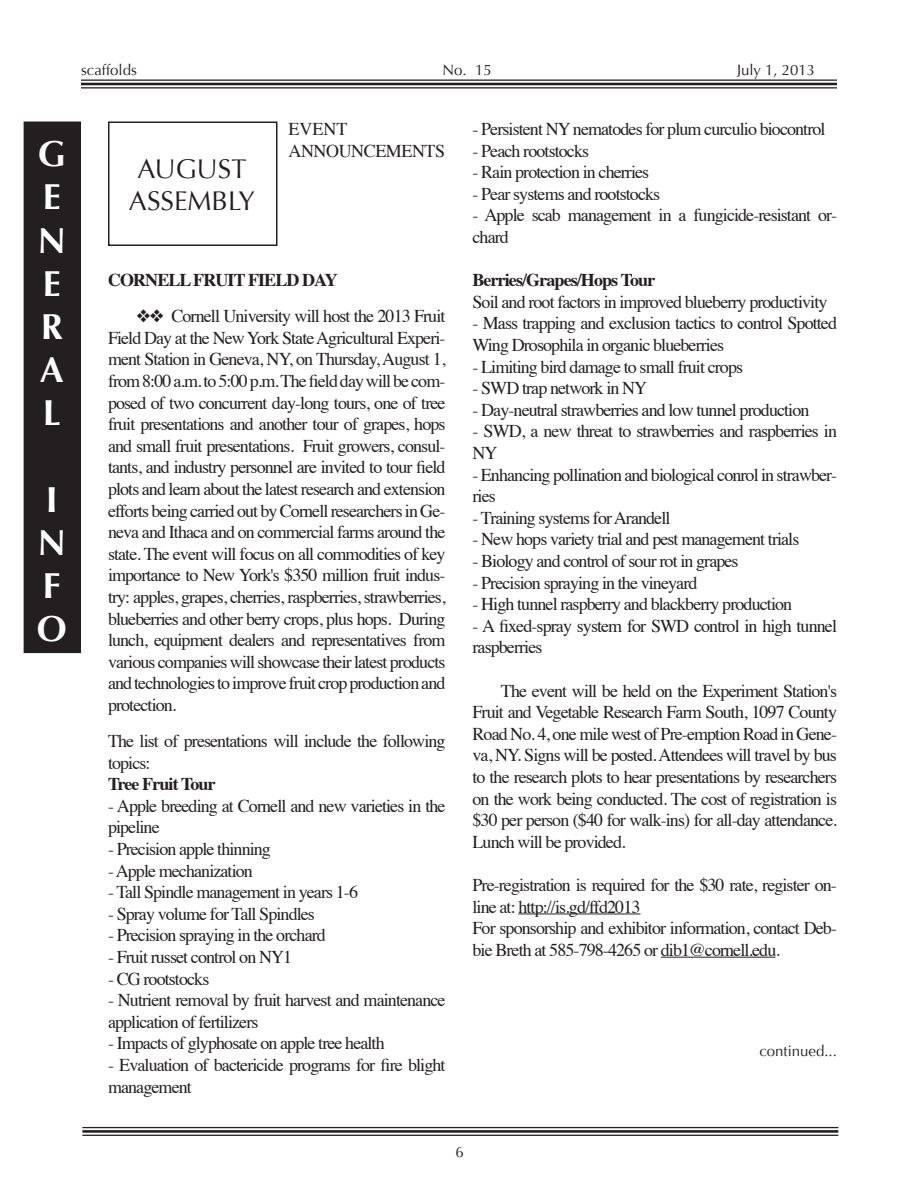
<style>
.page{position:relative;width:918px;height:1188px;background:#fff}
.page>*{position:absolute;margin:0;border:0;box-sizing:border-box;transform-origin:0 0}
.t1{font:700 36px "Optima";color:#fff}
.Box_text{font:27px "Optima";color:#231f20}
.Scaf_Body_Text{font:18px/21.6px "Times";letter-spacing:-.05em;color:#231f20}
.Scaf_Body_Text-2{font:700 18px "Times";letter-spacing:-.05em;color:#231f20}
.Scaf_Body_Text-3{font:18px "Times";letter-spacing:-.025em;color:#231f20}
.t2{font:15px "Optima";color:#231f20}
</style>
<div class="page">
<hr style="left:81px;top:80px;width:756px;height:1px;background:#231f20">
<hr style="left:81px;top:83px;width:756px;height:2px;background:#231f20">
<hr style="left:81px;top:87px;width:756px;height:1px;background:#231f20">
<hr style="left:82px;top:1127px;width:756px;height:1px;background:#231f20">
<hr style="left:82px;top:1130px;width:756px;height:3px;background:#231f20">
<hr style="left:82px;top:1135px;width:756px;height:1px;background:#231f20">
<div style="left:25px;top:123px;width:55px;height:529px;background:#231f20"></div>
<div style="left:24px;top:122px;width:57px;height:531px;border:3px solid #231f20"></div>
<div style="left:108px;top:122px;width:170px;height:124px;border:2px solid #231f20"></div>
<hr style="left:518px;top:914px;width:122px;height:1px;background:#231f20">
<hr style="left:661px;top:957px;width:114px;height:1px;background:#231f20">
<p class="t2" style="left:81px;top:61px;width:57px">scaffolds</p>
<p class="t2" style="left:443px;top:61px;width:51px">No. 15</p>
<p class="t2" style="left:737px;top:61px;width:80px">July 1, 2013</p>
<p class="t1" style="left:38px;top:133px;width:30px">G</p>
<p class="t1" style="left:43px;top:176px;width:19px">E</p>
<p class="t1" style="left:38px;top:219px;width:30px">N</p>
<p class="t1" style="left:43px;top:263px;width:19px">E</p>
<p class="t1" style="left:41px;top:306px;width:23px">R</p>
<p class="t1" style="left:40px;top:349px;width:26px">A</p>
<p class="t1" style="left:43px;top:392px;width:19px">L</p>
<p class="t1" style="left:46px;top:479px;width:13px">I</p>
<p class="t1" style="left:38px;top:522px;width:30px">N</p>
<p class="t1" style="left:43px;top:565px;width:19px">F</p>
<p class="t1" style="left:37px;top:608px;width:31px">O</p>
<p class="Box_text" style="left:138px;top:153px;width:110px">AUGUST</p>
<p class="Box_text" style="left:129px;top:185px;width:128px">ASSEMBLY</p>
<p class="Scaf_Body_Text" style="left:289px;top:117px;width:60px">EVENT</p>
<p class="Scaf_Body_Text-3" style="left:289px;top:134px;width:158px">ANNOUNCEMENTS</p>
<p class="Scaf_Body_Text-2" style="left:108px;top:263px;width:231px">CORNELL FRUIT FIELD DAY</p>
<p class="Scaf_Body_Text" style="left:108px;top:304px;width:339px;text-align:justify;text-indent:28px">❖❖ Cornell University will host the 2013 Fruit Field Day at the New York State Agricultural Experi&shy;ment Station in Geneva, NY, on Thursday, August 1, from 8:00 a.m. to 5:00 p.m. The field day will be com&shy;posed of two concurrent day-long tours, one of tree fruit presentations and another tour of grapes, hops and small fruit presentations. Fruit growers, consul&shy;tants, and industry personnel are invited to tour field plots and learn about the latest research and extension efforts being carried out by Cornell researchers in Ge&shy;neva and Ithaca and on commercial farms around the state. The event will focus on all commodities of key importance to New York's $350 million fruit indus&shy;try: apples, grapes, cherries, raspberries, strawberries, blueberries and other berry crops, plus hops. During lunch, equipment dealers and representatives from various companies will showcase their latest products and technologies to improve fruit crop production and protection.</p>
<p class="Scaf_Body_Text" style="left:108px;top:729px;width:339px">The list of presentations will include the following topics:</p>
<p class="Scaf_Body_Text-2" style="left:108px;top:767px;width:109px">Tree Fruit Tour</p>
<p class="Scaf_Body_Text" style="left:108px;top:793px;width:339px">- Apple breeding at Cornell and new varieties in the pipeline</p>
<p class="Scaf_Body_Text" style="left:108px;top:837px;width:164px">- Precision apple thinning</p>
<p class="Scaf_Body_Text" style="left:108px;top:858px;width:146px">- Apple mechanization</p>
<p class="Scaf_Body_Text" style="left:108px;top:880px;width:252px">- Tall Spindle management in years 1-6</p>
<p class="Scaf_Body_Text" style="left:108px;top:901px;width:208px">- Spray volume for Tall Spindles</p>
<p class="Scaf_Body_Text" style="left:108px;top:923px;width:219px">- Precision spraying in the orchard</p>
<p class="Scaf_Body_Text" style="left:108px;top:945px;width:186px">- Fruit russet control on NY1</p>
<p class="Scaf_Body_Text" style="left:108px;top:966px;width:103px">- CG rootstocks</p>
<p class="Scaf_Body_Text" style="left:108px;top:988px;width:339px">- Nutrient removal by fruit harvest and maintenance application of fertilizers</p>
<p class="Scaf_Body_Text" style="left:108px;top:1031px;width:278px">- Impacts of glyphosate on apple tree health</p>
<p class="Scaf_Body_Text" style="left:108px;top:1053px;width:339px">- Evaluation of bactericide programs for fire blight management</p>
<p class="Scaf_Body_Text" style="left:472px;top:117px;width:355px">- Persistent NY nematodes for plum curculio biocontrol</p>
<p class="Scaf_Body_Text" style="left:472px;top:138px;width:118px">- Peach rootstocks</p>
<p class="Scaf_Body_Text" style="left:472px;top:160px;width:178px">- Rain protection in cherries</p>
<p class="Scaf_Body_Text" style="left:472px;top:181px;width:189px">- Pear systems and rootstocks</p>
<p class="Scaf_Body_Text" style="left:472px;top:203px;width:366px">- Apple scab management in a fungicide-resistant or&shy;chard</p>
<p class="Scaf_Body_Text-2" style="left:472px;top:263px;width:184px">Berries/Grapes/Hops Tour</p>
<p class="Scaf_Body_Text" style="left:472px;top:289px;width:356px">Soil and root factors in improved blueberry productivity</p>
<p class="Scaf_Body_Text" style="left:472px;top:311px;width:366px">- Mass trapping and exclusion tactics to control Spotted<br>Wing Drosophila in organic blueberries</p>
<p class="Scaf_Body_Text" style="left:472px;top:354px;width:272px">- Limiting bird damage to small fruit crops</p>
<p class="Scaf_Body_Text" style="left:472px;top:376px;width:176px">- SWD trap network in NY</p>
<p class="Scaf_Body_Text" style="left:472px;top:397px;width:339px">- Day-neutral strawberries and low tunnel production</p>
<p class="Scaf_Body_Text" style="left:472px;top:419px;width:366px">- SWD, a new threat to strawberries and raspberries in<br>NY</p>
<p class="Scaf_Body_Text" style="left:472px;top:462px;width:366px">- Enhancing pollination and biological conrol in strawber&shy;ries</p>
<p class="Scaf_Body_Text" style="left:472px;top:505px;width:200px">- Training systems for Arandell</p>
<p class="Scaf_Body_Text" style="left:472px;top:527px;width:328px">- New hops variety trial and pest management trials</p>
<p class="Scaf_Body_Text" style="left:472px;top:549px;width:268px">- Biology and control of sour rot in grapes</p>
<p class="Scaf_Body_Text" style="left:472px;top:570px;width:226px">- Precision spraying in the vineyard</p>
<p class="Scaf_Body_Text" style="left:472px;top:592px;width:321px">- High tunnel raspberry and blackberry production</p>
<p class="Scaf_Body_Text" style="left:472px;top:613px;width:366px">- A fixed-spray system for SWD control in high tunnel raspberries</p>
<p class="Scaf_Body_Text" style="left:472px;top:678px;width:366px;text-align:justify;text-indent:28px">The event will be held on the Experiment Station's Fruit and Vegetable Research Farm South, 1097 County Road No. 4, one mile west of Pre-emption Road in Gene&shy;va, NY. Signs will be posted. Attendees will travel by bus to the research plots to hear presentations by researchers on the work being conducted. The cost of registration is $30 per person ($40 for walk-ins) for all-day attendance.<br>Lunch will be provided.</p>
<p class="Scaf_Body_Text" style="left:472px;top:873px;width:366px">Pre-registration is required for the $30 rate, register on&shy;line at: http://is.gd/ffd2013</p>
<p class="Scaf_Body_Text" style="left:472px;top:916px;width:366px">For sponsorship and exhibitor information, contact Deb&shy;bie Breth at 585-798-4265 or dib1@cornell.edu.</p>
<p class="t2" style="left:759px;top:1042px;width:79px">continued...</p>
<p class="t2" style="left:455px;top:1143px;width:10px">6</p>
</div>
